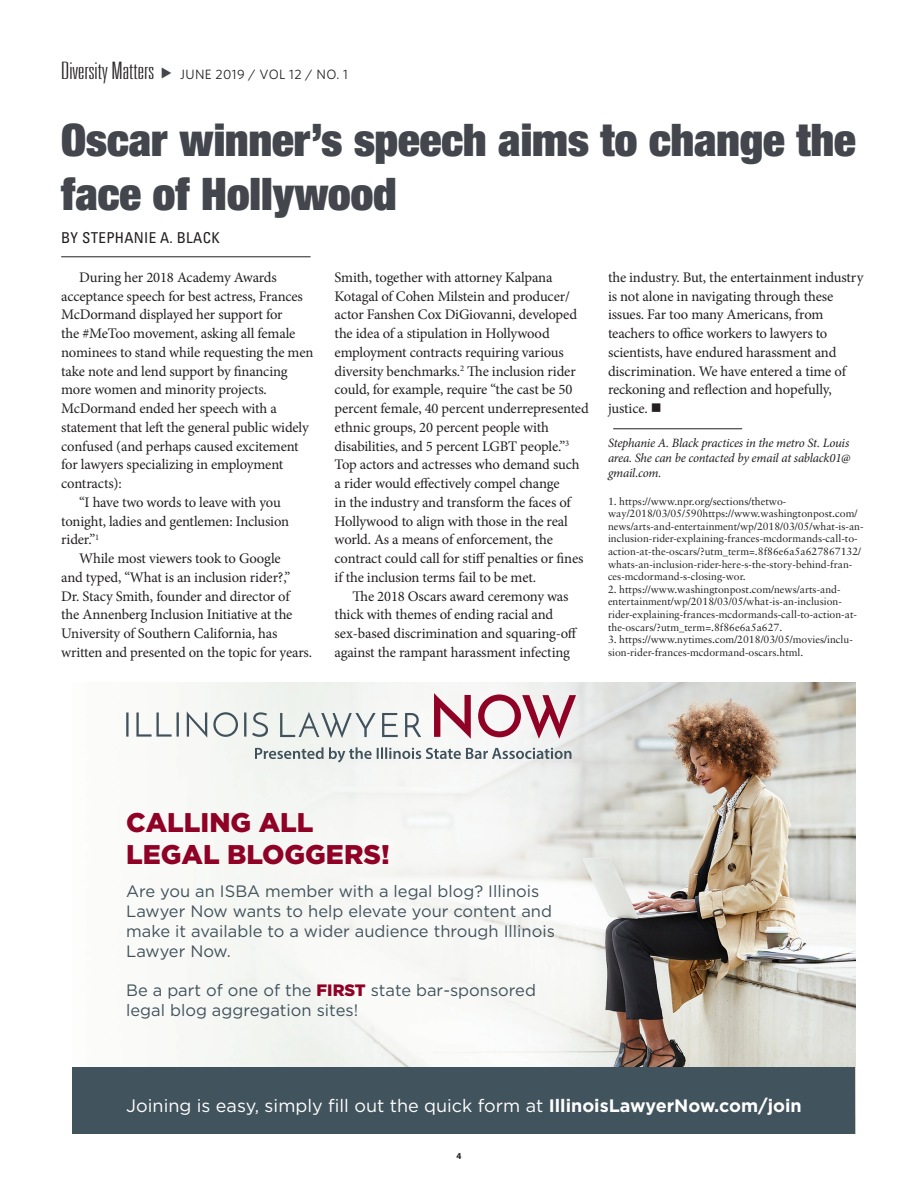
<style>
.page{position:relative;width:918px;height:1188px;background:#fff}
.page>*{position:absolute;margin:0;border:0;box-sizing:border-box;transform-origin:0 0}
.headline{font:900 condensed 45px/54px "Helvetica Neue LT Std";color:#43474d}
.t1{font:900 27px/32.4px "Gotham";color:#900126}
.t2{font:100 ultra-condensed 24px "Univers LT Std";color:#231f20;scale:1.41 1}
.t3{font:18px "Gotham";color:#fff}
.t4{font:16.5px/19.8px "Gotham";color:#41525c}
.byline{font:condensed 15px "Univers LT Std";letter-spacing:.02em;color:#231f20}
.body{font:14.7px/18.8px "Minion Pro";letter-spacing:-.01em;color:#231f20}
.t5{font:13.5px "Whitney";letter-spacing:.03em;color:#231f20}
.author-bio{font:italic 12.75px/15px "Minion Pro";letter-spacing:-.015em;color:#231f20;text-align:justify}
.t6{font:10.5px/12.6px "Sabon LT Std";color:#231f20}
.t7{font:700 9px "Myriad Pro";color:#231f20}
.s1{font-weight:900;color:#900126}
.s2{font-weight:700}
</style>
<div class="page">
<img style="left:201px;top:682px;width:654px;height:385px">
<svg style="left:280px;top:712px;width:141px;height:26px"></svg>
<svg style="left:126px;top:711px;width:142px;height:27px"></svg>
<svg style="left:255px;top:747px;width:316px;height:15px"></svg>
<svg style="left:434px;top:693px;width:142px;height:46px"></svg>
<div style="left:72px;top:1067px;width:783px;height:67px;background:#41535d"></div>
<hr style="left:61px;top:256px;width:250px;height:1px;background:#231f20">
<hr style="left:613px;top:428px;width:129px;height:1px;background:#231f20">
<p class="t2" style="left:61px;top:58px;width:67px">Diversity Matters</p>
<p class="t5" style="left:180px;top:65px;width:169px">JUNE 2019 / VOL 12 / NO. 1</p>
<p class="headline" style="left:61px;top:112px;width:796px">Oscar winner’s speech aims to change the face of Hollywood</p>
<p class="byline" style="left:61px;top:228px;width:160px">BY STEPHANIE A. BLACK</p>
<p class="body" style="left:61px;top:268px;width:254px;text-indent:18px">During her 2018 Academy Awards acceptance speech for best actress, Frances McDormand displayed her support for<br>the #MeToo movement, asking all female nominees to stand while requesting the men take note and lend support by financing more women and minority projects.<br>McDormand ended her speech with a statement that left the general public widely confused (and perhaps caused excitement for lawyers specializing in employment contracts):</p>
<p class="body" style="left:61px;top:493px;width:229px;text-indent:18px">“I have two words to leave with you tonight, ladies and gentlemen: Inclusion rider.”<sup>1</sup></p>
<p class="body" style="left:61px;top:549px;width:252px;text-indent:18px">While most viewers took to Google<br>and typed, “What is an inclusion rider?,” Dr. Stacy Smith, founder and director of<br>the Annenberg Inclusion Initiative at the University of Southern California, has written and presented on the topic for years.</p>
<p class="body" style="left:335px;top:268px;width:256px">Smith, together with attorney Kalpana Kotagal of Cohen Milstein and producer/ actor Fanshen Cox DiGiovanni, developed the idea of a stipulation in Hollywood employment contracts requiring various diversity benchmarks.<sup>2</sup> The inclusion rider could, for example, require “the cast be 50 percent female, 40 percent underrepresented ethnic groups, 20 percent people with disabilities, and 5 percent LGBT people.”<sup>3<br></sup>Top actors and actresses who demand such a rider would effectively compel change<br>in the industry and transform the faces of Hollywood to align with those in the real world. As a means of enforcement, the contract could call for stiff penalties or fines if the inclusion terms fail to be met.</p>
<p class="body" style="left:335px;top:587px;width:244px;text-indent:18px">The 2018 Oscars award ceremony was thick with themes of ending racial and sex-based discrimination and squaring-off against the rampant harassment infecting</p>
<p class="body" style="left:608px;top:268px;width:257px">the industry. But, the entertainment industry is not alone in navigating through these issues. Far too many Americans, from teachers to office workers to lawyers to scientists, have endured harassment and discrimination. We have entered a time of reckoning and reflection and hopefully, justice. ■</p>
<p class="author-bio" style="left:608px;top:435px;width:244px">Stephanie A. Black practices in the metro St. Louis area. She can be contacted by email at sablack01@ gmail.com.</p>
<p class="t6" style="left:608px;top:494px;width:257px">1. https://www.npr.org/sections/thetwo&shy;way/2018/03/05/590https://www.washingtonpost.com/ news/arts-and-entertainment/wp/2018/03/05/what-is-an&shy;inclusion-rider-explaining-frances-mcdormands-call-to&shy;action-at-the-oscars/?utm_term=.8f86e6a5a627867132/ whats-an-inclusion-rider-here-s-the-story-behind-fran&shy;ces-mcdormand-s-closing-wor.</p>
<p class="t6" style="left:608px;top:583px;width:251px">2. https://www.washingtonpost.com/news/arts-and&shy;entertainment/wp/2018/03/05/what-is-an-inclusion&shy;rider-explaining-frances-mcdormands-call-to-action-at&shy;the-oscars/?utm_term=.8f86e6a5a627.</p>
<p class="t6" style="left:608px;top:633px;width:246px">3. https://www.nytimes.com/2018/03/05/movies/inclu&shy;sion-rider-frances-mcdormand-oscars.html.</p>
<p class="t1" style="left:126px;top:806px;width:265px">CALLING ALL<br>LEGAL BLOGGERS!</p>
<p class="t4" style="left:126px;top:881px;width:430px">Are you an ISBA member with a legal blog? Illinois Lawyer Now wants to help elevate your content and make it available to a wider audience through Illinois Lawyer Now.</p>
<p class="t4" style="left:126px;top:980px;width:411px">Be a part of one of the <span class="s1">FIRST</span> state bar-sponsored legal blog aggregation sites!</p>
<p class="t3" style="left:126px;top:1094px;width:677px">Joining is easy, simply fill out the quick form at <span class="s2">IllinoisLawyerNow.com/join</span></p>
<p class="t7" style="left:457px;top:1150px;width:6px">4</p>
</div>
